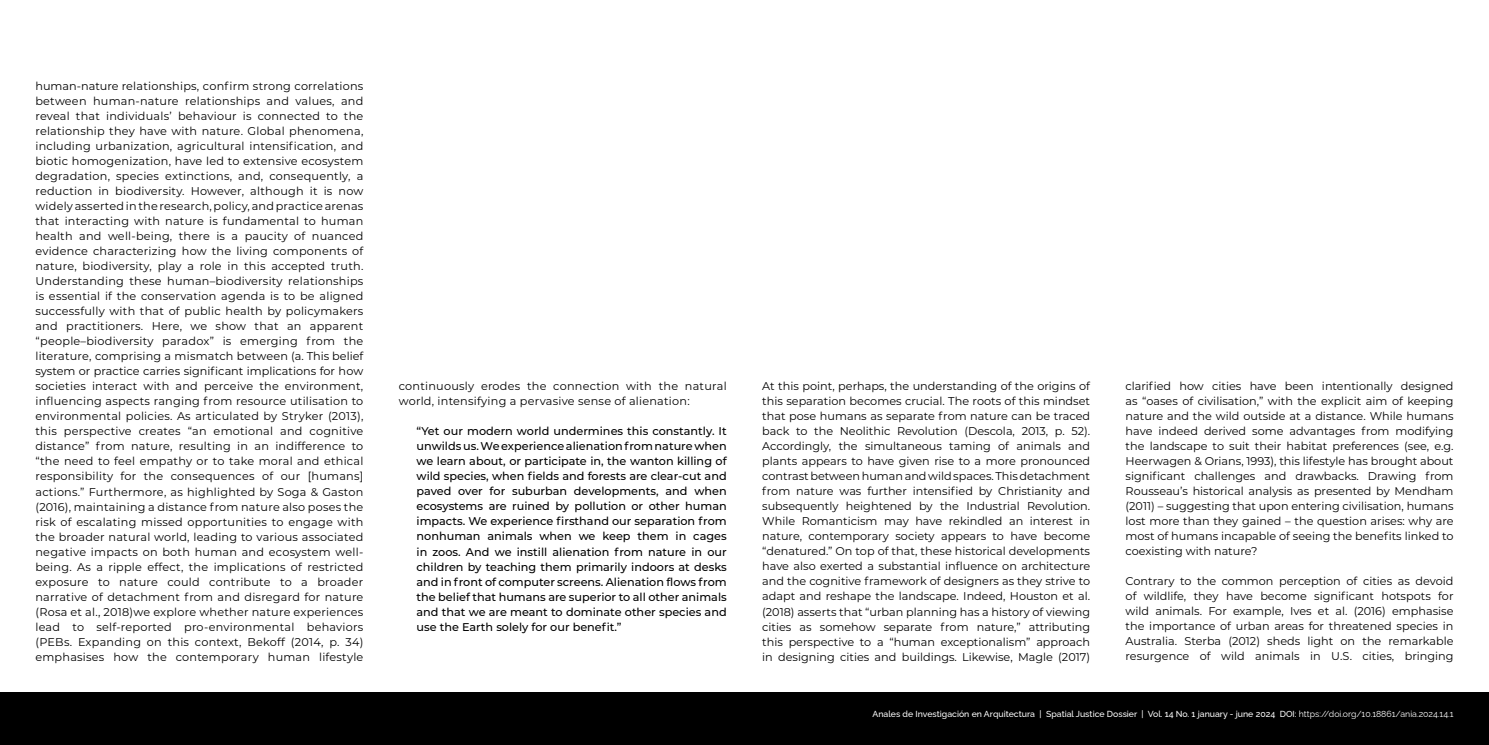
<style>
.page{position:relative;width:1489px;height:745px;background:#fff}
.page>*{position:absolute;margin:0;border:0;box-sizing:border-box;transform-origin:0 0}
.t1{font:11.25px/15px "Montserrat";color:#000;text-align:justify}
.t2{font:500 11.25px/15px "Montserrat";color:#000;text-align:justify}
.t3{font:11.25px/15px "Montserrat";letter-spacing:.02em;color:#000}
.t4{font:500 8.75px "Raleway";color:#fff}
.s1{font-weight:400}
</style>
<div class="page">
<div style="left:0;top:691px;width:1488px;height:53px;background:#000"></div>
<p class="t1" style="left:35px;top:78px;width:329px">human-nature relationships, confirm strong correlations between human-nature relationships and values, and reveal that individuals’ behaviour is connected to the relationship they have with nature. Global phenomena, including urbanization, agricultural intensification, and biotic homogenization, have led to extensive ecosystem degradation, species extinctions, and, consequently, a reduction in biodiversity. However, although it is now widely asserted in the research, policy, and practice arenas that interacting with nature is fundamental to human health and well-being, there is a paucity of nuanced evidence characterizing how the living components of nature, biodiversity, play a role in this accepted truth.<br>Understanding these human–biodiversity relationships is essential if the conservation agenda is to be aligned successfully with that of public health by policymakers and practitioners. Here, we show that an apparent “people–biodiversity paradox” is emerging from the literature, comprising a mismatch between (a. This belief system or practice carries significant implications for how societies interact with and perceive the environment, influencing aspects ranging from resource utilisation to environmental policies. As articulated by Stryker (2013), this perspective creates “an emotional and cognitive distance” from nature, resulting in an indifference to “the need to feel empathy or to take moral and ethical responsibility for the consequences of our [humans] actions.” Furthermore, as highlighted by Soga &amp; Gaston (2016), maintaining a distance from nature also poses the risk of escalating missed opportunities to engage with the broader natural world, leading to various associated negative impacts on both human and ecosystem well&shy;being. As a ripple effect, the implications of restricted exposure to nature could contribute to a broader narrative of detachment from and disregard for nature (Rosa et al., 2018)we explore whether nature experiences lead to self-reported pro-environmental behaviors (PEBs. Expanding on this context, Bekoff (2014, p. 34) emphasises how the contemporary human lifestyle</p>
<p class="t3" style="left:399px;top:378px;width:329px">continuously erodes the connection with the natural world, intensifying a pervasive sense of alienation:</p>
<p class="t2" style="left:416px;top:423px;width:312px">“Yet our modern world undermines this constantly. It unwilds us. We experience alienation from nature when we learn about, or participate in, the wanton killing of wild species, when fields and forests are clear-cut and paved over for suburban developments, and when ecosystems are ruined by pollution or other human impacts. We experience firsthand our separation from nonhuman animals when we keep them in cages in zoos. And we instill alienation from nature in our children by teaching them primarily indoors at desks and in front of computer screens. Alienation flows from the belief that humans are superior to all other animals and that we are meant to dominate other species and use the Earth solely for our benefit.”</p>
<p class="t1" style="left:762px;top:378px;width:329px">At this point, perhaps, the understanding of the origins of this separation becomes crucial. The roots of this mindset that pose humans as separate from nature can be traced back to the Neolithic Revolution (Descola, 2013, p. 52).<br>Accordingly, the simultaneous taming of animals and plants appears to have given rise to a more pronounced contrast between human and wild spaces. This detachment from nature was further intensified by Christianity and subsequently heightened by the Industrial Revolution.<br>While Romanticism may have rekindled an interest in nature, contemporary society appears to have become “denatured.” On top of that, these historical developments have also exerted a substantial influence on architecture and the cognitive framework of designers as they strive to adapt and reshape the landscape. Indeed, Houston et al. (2018) asserts that “urban planning has a history of viewing cities as somehow separate from nature,” attributing this perspective to a “human exceptionalism” approach in designing cities and buildings. Likewise, Magle (2017)</p>
<p class="t1" style="left:1125px;top:378px;width:329px">clarified how cities have been intentionally designed as “oases of civilisation,” with the explicit aim of keeping nature and the wild outside at a distance. While humans have indeed derived some advantages from modifying the landscape to suit their habitat preferences (see, e.g.<br>Heerwagen &amp; Orians, 1993), this lifestyle has brought about significant challenges and drawbacks. Drawing from Rousseau’s historical analysis as presented by Mendham (2011) – suggesting that upon entering civilisation, humans lost more than they gained – the question arises: why are most of humans incapable of seeing the benefits linked to coexisting with nature?</p>
<p class="t1" style="left:1125px;top:573px;width:329px">Contrary to the common perception of cities as devoid of wildlife, they have become significant hotspots for wild animals. For example, Ives et al. (2016) emphasise the importance of urban areas for threatened species in Australia. Sterba (2012) sheds light on the remarkable resurgence of wild animals in U.S. cities, bringing</p>
<p class="t4" style="left:872px;top:706px;width:582px">Anales de Investigación en Arquitectura | Spatial Justice Dossier | Vol. 14 No. 1 january - june 2024 DOI: <span class="s1">https://doi.org/10.18861/ania.2024.14.1</span></p>
</div>
